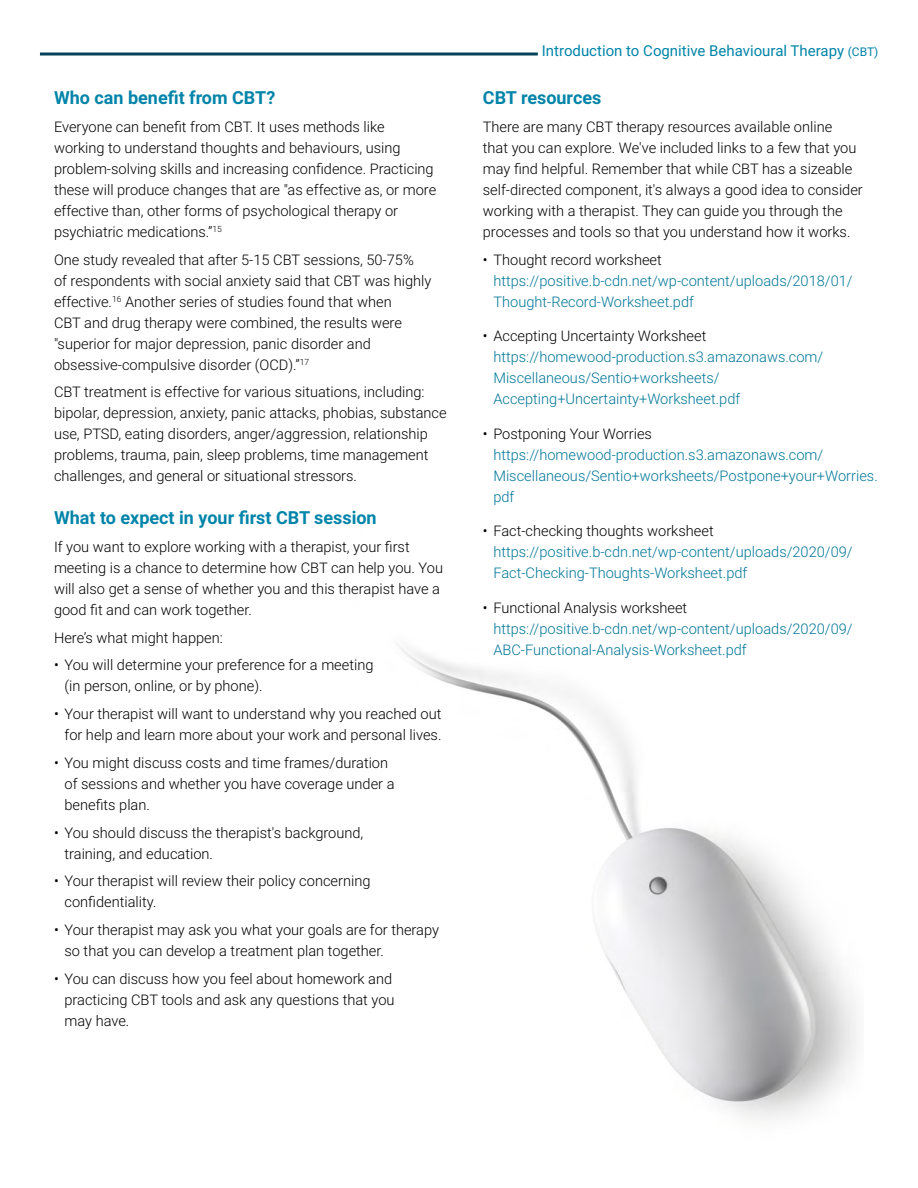
<style>
.page{position:relative;width:918px;height:1188px;background:#fff}
.page>*{position:absolute;margin:0;border:0;box-sizing:border-box;transform-origin:0 0}
.t1{font:700 18px "Roboto";color:#0084a9}
.t2{font:15px "Roboto";color:#0084a9}
.t3{font:300 14.7px/21px "Roboto";color:#000}
.t4{font:300 14.7px/21px "Roboto";color:#007697}
.s1{font-size:12px}
</style>
<div class="page">
<img style="left:458px;top:673px;width:399px;height:446px">
<svg style="left:398px;top:645px;width:102px;height:41px"></svg>
<hr style="left:40px;top:53px;width:498px;height:3px;background:#054458">
<p class="t1" style="left:54px;top:85px;width:223px">Who can benefit from CBT?</p>
<p class="t3" style="left:54px;top:116px;width:384px">Everyone can benefit from CBT. It uses methods like working to understand thoughts and behaviours, using problem-solving skills and increasing confidence. Practicing these will produce changes that are "as effective as, or more effective than, other forms of psychological therapy or psychiatric medications.”<sup>15</sup></p>
<p class="t3" style="left:54px;top:248px;width:379px">One study revealed that after 5-15 CBT sessions, 50-75%<br>of respondents with social anxiety said that CBT was highly effective.<sup>16</sup> Another series of studies found that when<br>CBT and drug therapy were combined, the results were "superior for major depression, panic disorder and obsessive-compulsive disorder (OCD).”<sup>17</sup></p>
<p class="t3" style="left:54px;top:381px;width:394px">CBT treatment is effective for various situations, including: bipolar, depression, anxiety, panic attacks, phobias, substance use, PTSD, eating disorders, anger/aggression, relationship problems, trauma, pain, sleep problems, time management challenges, and general or situational stressors.</p>
<p class="t1" style="left:54px;top:505px;width:324px">What to expect in your first CBT session</p>
<p class="t3" style="left:54px;top:536px;width:391px">If you want to explore working with a therapist, your first meeting is a chance to determine how CBT can help you. You will also get a sense of whether you and this therapist have a good fit and can work together.</p>
<p class="t3" style="left:54px;top:626px;width:170px">Here’s what might happen:</p>
<p class="t3" style="left:64px;top:654px;width:311px;text-indent:-10px">• You will determine your preference for a meeting (in person, online, or by phone).</p>
<p class="t3" style="left:54px;top:703px;width:389px;text-align:right">• Your therapist will want to understand why you reached out for help and learn more about your work and personal lives.</p>
<p class="t3" style="left:64px;top:752px;width:332px;text-indent:-10px">• You might discuss costs and time frames/duration of sessions and whether you have coverage under a benefits plan.</p>
<p class="t3" style="left:65px;top:821px;width:300px;text-indent:-11px">• You should discuss the therapist's background, training, and education.</p>
<p class="t3" style="left:64px;top:870px;width:308px;text-indent:-10px">• Your therapist will review their policy concerning confidentiality.</p>
<p class="t3" style="left:64px;top:919px;width:376px;text-indent:-10px">• Your therapist may ask you what your goals are for therapy so that you can develop a treatment plan together.</p>
<p class="t3" style="left:64px;top:968px;width:332px;text-indent:-10px">• You can discuss how you feel about homework and practicing CBT tools and ask any questions that you may have.</p>
<p class="t2" style="left:542px;top:40px;width:338px">Introduction to Cognitive Behavioural Therapy <span class="s1">(CBT)</span></p>
<p class="t1" style="left:483px;top:85px;width:120px">CBT resources</p>
<p class="t3" style="left:483px;top:116px;width:382px">There are many CBT therapy resources available online<br>that you can explore. We've included links to a few that you may find helpful. Remember that while CBT has a sizeable self-directed component, it's always a good idea to consider working with a therapist. They can guide you through the processes and tools so that you understand how it works.</p>
<p class="t3" style="left:483px;top:248px;width:180px">• Thought record worksheet</p>
<p class="t4" style="left:493px;top:269px;width:361px">https://positive.b-cdn.net/wp-content/uploads/2018/01/<br>Thought-Record-Worksheet.pdf</p>
<p class="t3" style="left:483px;top:325px;width:225px">• Accepting Uncertainty Worksheet</p>
<p class="t4" style="left:493px;top:346px;width:332px">https://homewood-production.s3.amazonaws.com/<br>Miscellaneous/Sentio+worksheets/<br>Accepting+Uncertainty+Worksheet.pdf</p>
<p class="t3" style="left:483px;top:422px;width:171px">• Postponing Your Worries</p>
<p class="t4" style="left:493px;top:443px;width:386px">https://homewood-production.s3.amazonaws.com/<br>Miscellaneous/Sentio+worksheets/Postpone+your+Worries. pdf</p>
<p class="t3" style="left:483px;top:520px;width:232px">• Fact-checking thoughts worksheet</p>
<p class="t4" style="left:493px;top:541px;width:361px">https://positive.b-cdn.net/wp-content/uploads/2020/09/<br>Fact-Checking-Thoughts-Worksheet.pdf</p>
<p class="t3" style="left:483px;top:596px;width:206px">• Functional Analysis worksheet</p>
<p class="t4" style="left:493px;top:617px;width:361px">https://positive.b-cdn.net/wp-content/uploads/2020/09/<br>ABC-Functional-Analysis-Worksheet.pdf</p>
</div>
